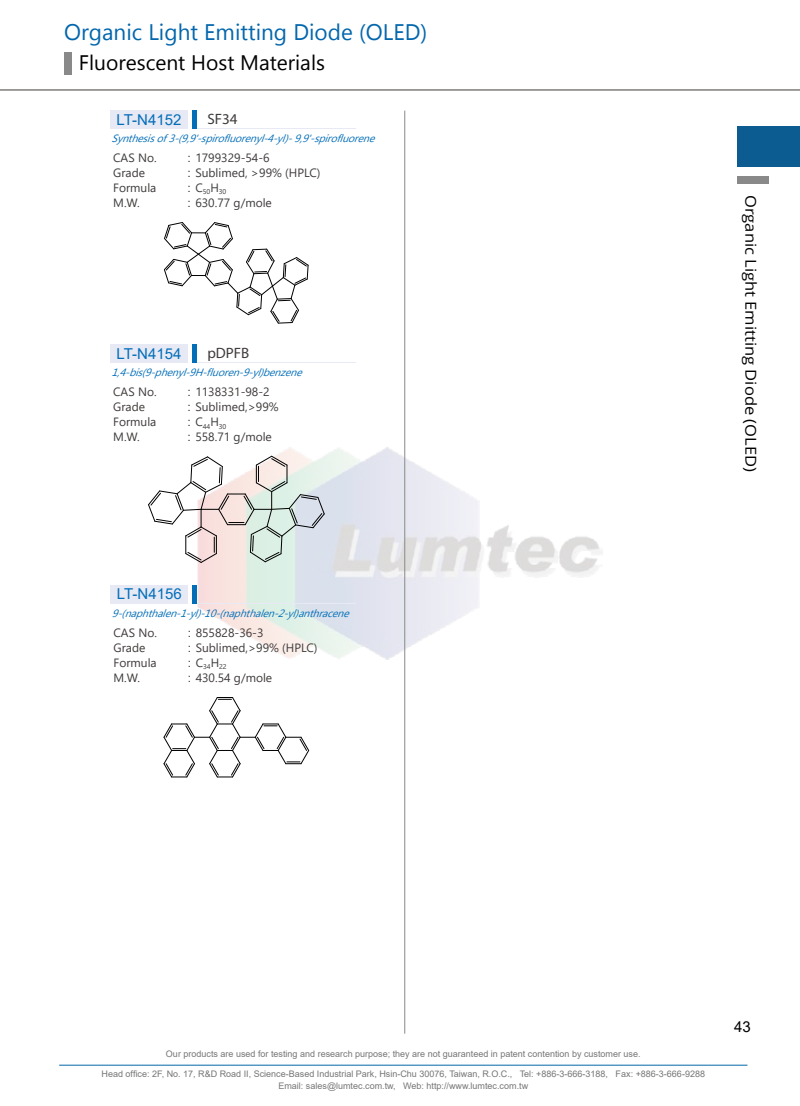
<style>
.page{position:relative;width:800px;height:1106px;background:#fff}
.page>*{position:absolute;margin:0;border:0;box-sizing:border-box;transform-origin:0 0}
.t1{font:22.5px "Microsoft New Tai Lue";color:#0367ad}
.t2{font:21px "Microsoft New Tai Lue";color:#000}
.t3{font:15px "Open Sans";color:#000;scale:1.1 1}
.t4{font:15px "Arial";color:#036eb8}
.t5{font:15px "Myriad Pro";color:#3e3a39}
.t6{font:15px "Arial";color:#000}
.t7{font:12px/15px "Segoe UI";color:#3e3a39}
.t8{font:12px "Arial";color:#3e3a39}
.t9{font:italic 10.5px "Microsoft Tai Le";color:#036eb8}
.t10{font:9px/12px "Arial";color:#767676;text-align:center}
.t11{font:7.05px "Segoe UI";color:#3e3a39}
.s1{font-family:"Arial"}
</style>
<div class="page">
<img style="left:197px;top:446px;width:405px;height:214px">
<hr style="left:59px;top:1064px;width:688px;height:1px;background:#0367ad">
<hr style="left:404px;top:111px;width:1px;height:922px;background:#898989">
<div style="left:737px;top:126px;width:62px;height:41px;background:#0c5c91"></div>
<hr style="left:0;top:90px;width:799px;height:1px;background:#3e3a39">
<div style="left:737px;top:176px;width:31px;height:7px;background:#898989"></div>
<div style="left:64px;top:52px;width:7px;height:22px;background:#898989"></div>
<div style="left:111px;top:584px;width:77px;height:19px;background:#e7e9f5"></div>
<div style="left:110px;top:110px;width:78px;height:18px;background:#e7e9f5"></div>
<div style="left:110px;top:344px;width:78px;height:19px;background:#e7e9f5"></div>
<hr style="left:193px;top:602px;width:162px;height:1px;background:#e7e9f5">
<hr style="left:193px;top:128px;width:162px;height:1px;background:#e7e9f5">
<hr style="left:193px;top:362px;width:162px;height:1px;background:#e7e9f5">
<hr style="left:193px;top:584px;width:4px;height:19px;background:#036eb8">
<div style="left:192px;top:110px;width:5px;height:18px;background:#036eb8"></div>
<div style="left:192px;top:344px;width:5px;height:19px;background:#036eb8"></div>
<svg style="left:163px;top:697px;width:146px;height:80px"></svg>
<svg style="left:148px;top:455px;width:177px;height:108px"></svg>
<svg style="left:164px;top:222px;width:144px;height:102px"></svg>
<h1 class="t1" style="left:64px;top:19px;width:365px">Organic Light Emitting Diode (OLED)</h1>
<h2 class="t2" style="left:79px;top:50px;width:247px">Fluorescent Host Materials</h2>
<h3 class="t4" style="left:117px;top:109px;width:66px">LT-N4152</h3>
<h3 class="t5" style="left:207px;top:110px;width:32px">SF34</h3>
<p class="t9" style="left:112px;top:132px;width:269px">Synthesisof3-(9,9'-spirofluorenyl-4-yl)-9,9'-spirofluorene</p>
<h3 class="t7" style="left:113px;top:149px;width:45px">CAS No.<br>Grade<br>Formula<br>M.W.</h3>
<h3 class="t7" style="left:187px;top:149px;width:134px"><span class="s1">:</span> 1799329-54-6<br><span class="s1">:</span> Sublimed, &gt;99% (HPLC)</h3>
<h3 class="t8" style="left:187px;top:180px;width:5px">:</h3>
<h3 class="t7" style="left:187px;top:194px;width:86px"><span class="s1">:</span> 630.77 g/mole</h3>
<p class="t11" style="left:195px;top:185px;width:33px"><sup>C</sup>50<sup>H</sup>30</p>
<h3 class="t4" style="left:117px;top:343px;width:66px">LT-N4154</h3>
<h3 class="t5" style="left:207px;top:344px;width:43px">pDPFB</h3>
<p class="t9" style="left:112px;top:366px;width:196px">1,4-bis(9-phenyl-9H-fluoren-9-yl)benzene</p>
<h3 class="t7" style="left:113px;top:383px;width:45px">CAS No.<br>Grade<br>Formula<br>M.W.</h3>
<h3 class="t7" style="left:187px;top:383px;width:93px"><span class="s1">:</span> 1138331-98-2<br><span class="s1">:</span> Sublimed,&gt;99%</h3>
<h3 class="t8" style="left:187px;top:414px;width:5px">:</h3>
<h3 class="t7" style="left:187px;top:428px;width:86px"><span class="s1">:</span> 558.71 g/mole</h3>
<p class="t11" style="left:195px;top:419px;width:33px"><sup>C</sup>44<sup>H</sup>30</p>
<h3 class="t4" style="left:117px;top:584px;width:66px">LT-N4156</h3>
<p class="t9" style="left:112px;top:607px;width:243px">9-(naphthalen-1-yl)-10-(naphthalen-2-yl)anthracene</p>
<h3 class="t7" style="left:113px;top:624px;width:45px">CAS No.<br>Grade<br>Formula<br>M.W.</h3>
<h3 class="t7" style="left:188px;top:624px;width:131px"><span class="s1">:</span> 855828-36-3<br><span class="s1">:</span> Sublimed,&gt;99% (HPLC)</h3>
<h3 class="t8" style="left:188px;top:654px;width:5px">:</h3>
<h3 class="t7" style="left:188px;top:669px;width:86px"><span class="s1">:</span> 430.54 g/mole</h3>
<p class="t11" style="left:196px;top:660px;width:33px"><sup>C</sup>34<sup>H</sup>22</p>
<h3 class="t3" style="left:761px;top:195px;width:254px;rotate:90deg">Organic Light Emitting Diode (OLED)</h3>
<p class="t10" style="left:166px;top:1048px;width:476px">Our products are used for testing and research purpose; they are not guaranteed in patent contention by customer use.</p>
<p class="t10" style="left:102px;top:1068px;width:604px">Head office: 2F, No. 17, R&amp;D Road II, Science-Based Industrial Park, Hsin-Chu 30076, Taiwan, R.O.C., Tel: +886-3-666-3188, Fax: +886-3-666-9288<br>Email: sales@lumtec.com.tw, Web: http://www.lumtec.com.tw</p>
<h3 class="t6" style="left:734px;top:1016px;width:18px">43</h3>
</div>
